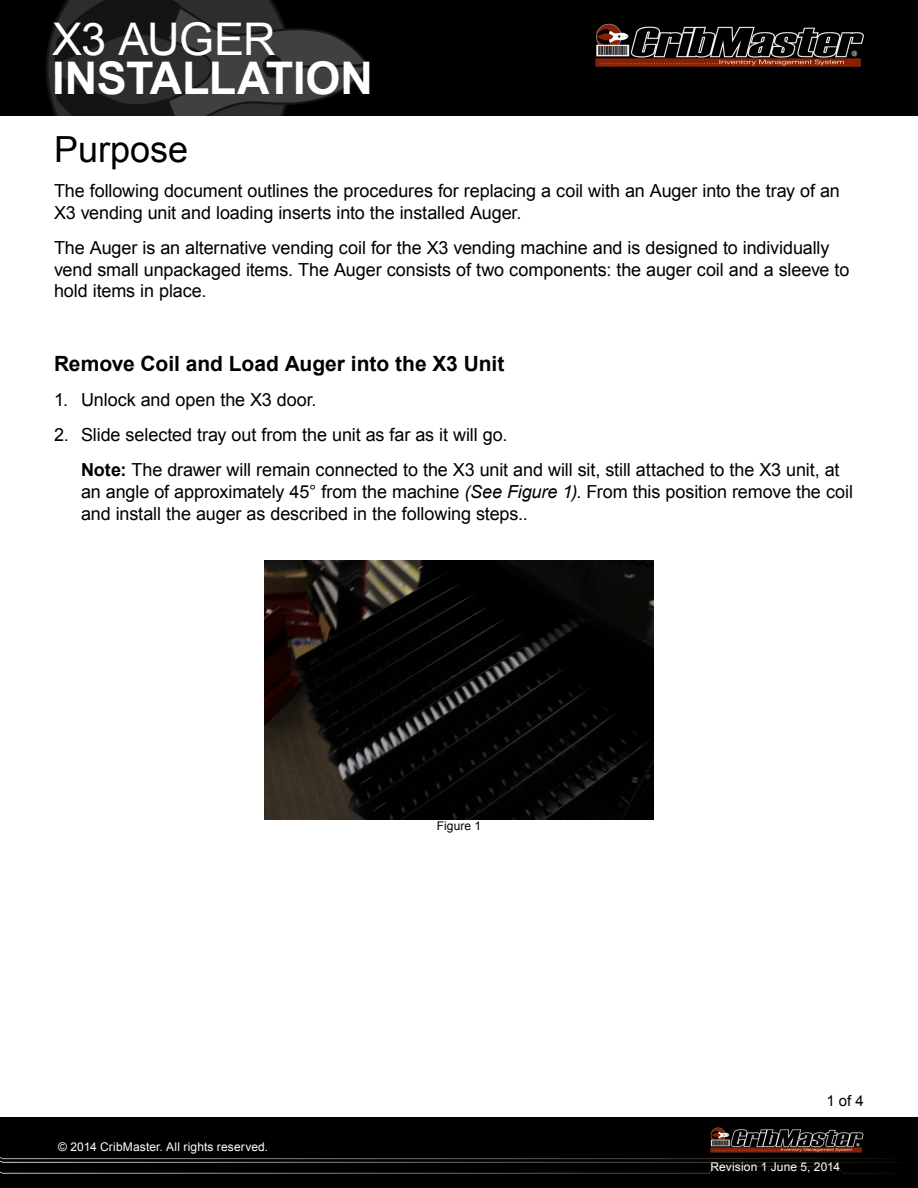
<style>
.page{position:relative;width:918px;height:1188px;background:#fff}
.page>*{position:absolute;margin:0;border:0;box-sizing:border-box;transform-origin:0 0}
.t1{font:700 45px "Arial";letter-spacing:-.01em;color:#fff}
.t2{font:45px "Arial";letter-spacing:-.02em;color:#fff}
.t3{font:36px "Arial";color:#000}
.t4{font:700 21px "Arial";color:#000}
.t5{font:18px/21.6px "Arial";letter-spacing:-.005em;color:#000}
.t6{font:15px "Arial";color:#000}
.t7{font:12px "Arial";letter-spacing:.01em;color:#fff}
.t8{font:12px "Arial";letter-spacing:.01em;color:#000}
.s1{font-weight:700}
.s2{font-style:italic}
</style>
<div class="page">
<img style="left:0;top:0;width:918px;height:116px">
<img style="left:0;top:1117px;width:918px;height:71px">
<img style="left:264px;top:560px;width:390px;height:260px">
<h1 class="t2" style="left:52px;top:10px;width:225px">X3 AUGER</h1>
<h1 class="t1" style="left:52px;top:48px;width:322px">INSTALLATION</h1>
<h2 class="t3" style="left:54px;top:126px;width:136px">Purpose</h2>
<p class="t5" style="left:54px;top:180px;width:787px">The following document outlines the procedures for replacing a coil with an Auger into the tray of an<br>X3 vending unit and loading inserts into the installed Auger.</p>
<p class="t5" style="left:54px;top:237px;width:797px">The Auger is an alternative vending coil for the X3 vending machine and is designed to individually vend small unpackaged items. The Auger consists of two components: the auger coil and a sleeve to hold items in place.</p>
<p class="t4" style="left:54px;top:350px;width:452px">Remove Coil and Load Auger into the X3 Unit</p>
<p class="t5" style="left:54px;top:389px;width:264px">1. Unlock and open the X3 door.</p>
<p class="t5" style="left:81px;top:418px;width:760px;line-height:35.1px;text-indent:-27px">2. Slide selected tray out from the unit as far as it will go.<br><span class="s1">Note:</span> The drawer will remain connected to the X3 unit and will sit, still attached to the X3 unit, at</p>
<p class="t5" style="left:81px;top:481px;width:774px">an angle of approximately 45° from the machine <span class="s2">(See Figure 1)</span>. From this position remove the coil and install the auger as described in the following steps..</p>
<p class="t7" style="left:58px;top:1139px;width:211px">© 2014 CribMaster. All rights reserved.</p>
<p class="t8" style="left:437px;top:818px;width:46px">Figure 1</p>
<p class="t6" style="left:826px;top:1090px;width:39px">1 of 4</p>
<p class="t7" style="left:711px;top:1159px;width:131px">Revision 1 June 5, 2014</p>
</div>
